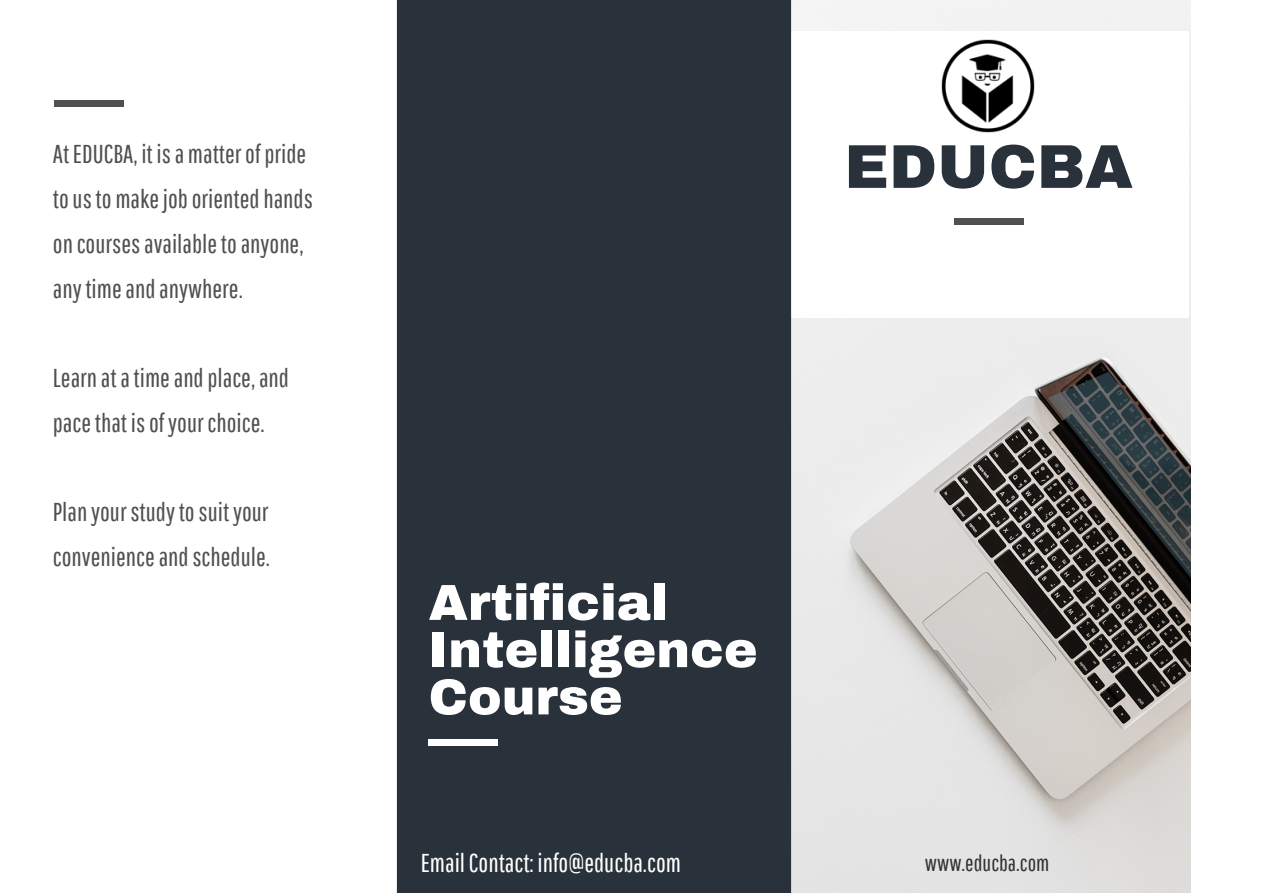
<style>
.page{position:relative;width:1262px;height:893px;background:#fff}
.page>*{position:absolute;margin:0;border:0;box-sizing:border-box;transform-origin:0 0}
.t1{font:900 61.8px "Archivo";color:#29323b}
.t2{font:900 50.55px/47.2px "Archivo";color:#fff}
.t3{font:25.8px/45px "Pathway Gothic One";color:#505050}
.t4{font:25.8px "Pathway Gothic One";color:#fff}
.t5{font:22.5px "Pathway Gothic One";color:#333}
</style>
<div class="page">
<img style="left:792px;top:0;width:398px;height:892px">
<div style="left:790px;top:31px;width:398px;height:287px;background:#fff"></div>
<div style="left:397px;top:0;width:393px;height:892px;background:#29323b"></div>
<hr style="left:790px;top:0;width:2px;height:892px;background:#2e2e2e;opacity:.1">
<hr style="left:396px;top:0;width:1px;height:892px;background:#e9e9e9">
<div style="left:953px;top:218px;width:70px;height:7px;background:#505050"></div>
<div style="left:428px;top:739px;width:70px;height:6px;background:#fff"></div>
<div style="left:54px;top:100px;width:70px;height:7px;background:#505050"></div>
<img style="left:941px;top:39px;width:93px;height:94px">
<p class="t3" style="left:53px;top:131px;width:261px">At EDUCBA, it is a matter of pride to us to make job oriented hands on courses available to anyone, any time and anywhere.</p>
<p class="t3" style="left:53px;top:355px;width:238px">Learn at a time and place, and pace that is of your choice.</p>
<p class="t3" style="left:53px;top:488px;width:219px">Plan your study to suit your convenience and schedule.</p>
<h1 class="t1" style="left:844px;top:129px;width:290px">EDUCBA</h1>
<h2 class="t2" style="left:428px;top:578px;width:330px">Artificial<br>Intelligence<br>Course</h2>
<p class="t4" style="left:420px;top:847px;width:262px">Email Contact: info@educba.com</p>
<p class="t5" style="left:924px;top:849px;width:126px">www.educba.com</p>
</div>
